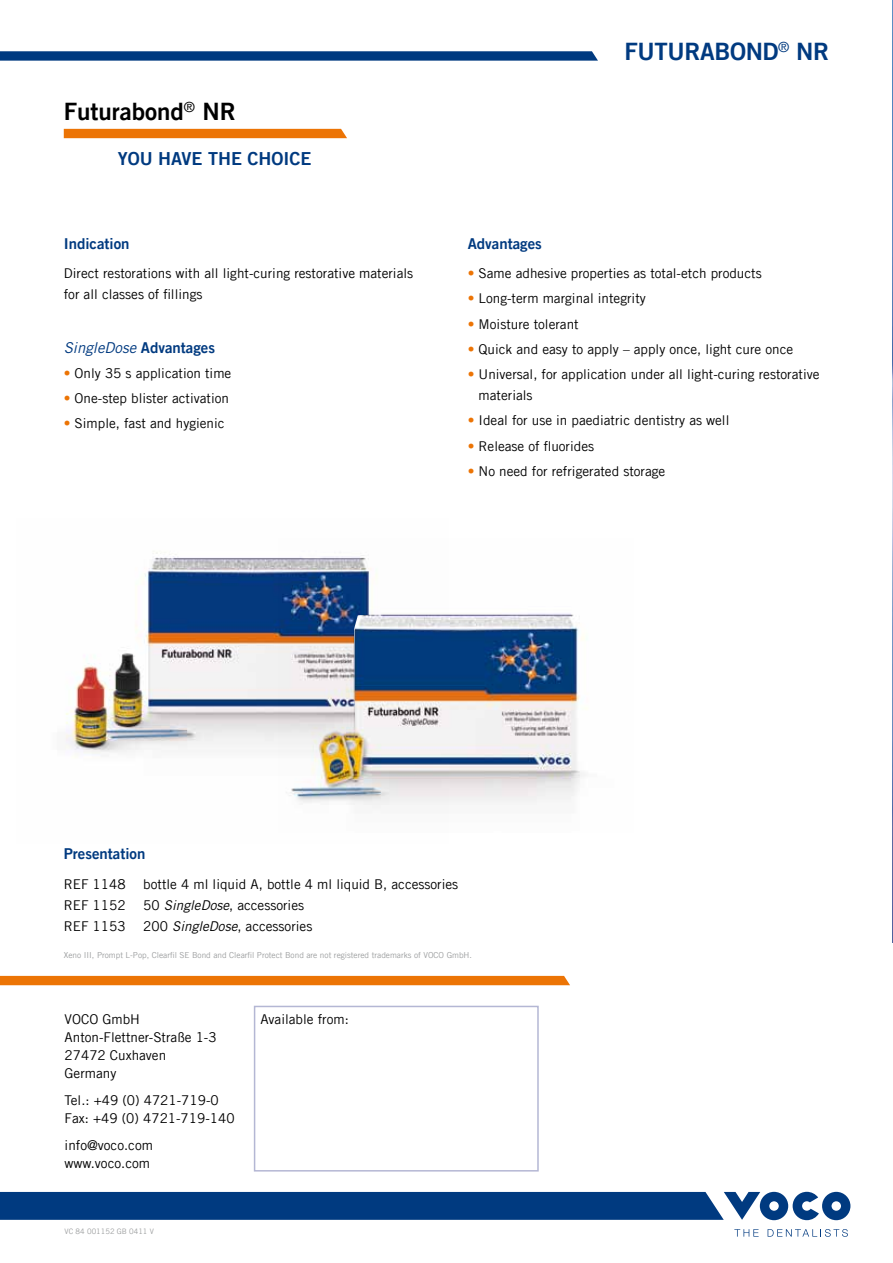
<style>
.page{position:relative;width:893px;height:1263px;background:#fff}
.page>*{position:absolute;margin:0;border:0;box-sizing:border-box;transform-origin:0 0}
.t1{font:24px "Trade Gothic LT Com Bd 2";letter-spacing:-.015em;color:#003a80}
.t2{font:24px "Trade Gothic LT Com Bd 2";color:#000}
.t3{font:18px "Trade Gothic LT Com Bd 2";color:#003a80}
.t4{font:15px "Trade Gothic LT Com Bd 2";color:#003a80}
.t5{font:italic 15px "Trade Gothic LT Com";color:#003a80}
.t6{font:13.5px/18px "Trade Gothic LT Com";color:#000}
.t7{font:8.25px "Trade Gothic LT Com";color:#9c9e9f}
.t8{font:7.5px "Trade Gothic LT Com";color:#9c9e9f}
.s1{font-family:"Trade Gothic LT Com Bd 2";font-style:normal}
.s2{color:#ec7405}
.s3{font-style:italic}
</style>
<div class="page">
<div style="left:0;top:976px;width:570px;height:9px;background:#ec7405"></div>
<div style="left:254px;top:1006px;width:285px;height:165px;border:2px solid #b4b7d4"></div>
<svg style="left:0;top:51px;width:598px;height:10px;background:#114788"></svg>
<img style="left:892px;top:0;width:1px;height:943px">
<svg style="left:0;top:1192px;width:850px;height:28px;background:#134989"></svg>
<svg style="left:734px;top:1229px;width:25px;height:7px"></svg>
<svg style="left:768px;top:1229px;width:80px;height:8px"></svg>
<img style="left:65px;top:551px;width:214px;height:203px">
<div style="left:64px;top:129px;width:283px;height:9px;background:#ec7405"></div>
<img style="left:279px;top:555px;width:309px;height:253px">
<h1 class="t2" style="left:64px;top:97px;width:155px">Futurabond<sup>®</sup> NR</h1>
<h2 class="t3" style="left:118px;top:147px;width:195px">You have the choice</h2>
<p class="t4" style="left:64px;top:234px;width:67px">I ndication</p>
<p class="t6" style="left:64px;top:263px;width:351px;line-height:21px">Direct restorations with all light-curing restorative materials for all classes of fillings</p>
<p class="t5" style="left:64px;top:338px;width:153px">SingleDose <span class="s1">Advantages</span></p>
<p class="t6" style="left:64px;top:364px;width:169px"><span class="s2">•</span> Only 35 s application time</p>
<p class="t6" style="left:64px;top:389px;width:167px"><span class="s2">•</span> One-step blister activation</p>
<p class="t6" style="left:64px;top:414px;width:162px"><span class="s2">•</span> Simple, fast and hygienic</p>
<h1 class="t1" style="left:624px;top:37px;width:188px">Futurabond<sup>®</sup> NR</h1>
<p class="t4" style="left:468px;top:234px;width:76px">Advantages</p>
<p class="t6" style="left:468px;top:264px;width:295px"><span class="s2">•</span> Same adhesive properties as total-etch products</p>
<p class="t6" style="left:468px;top:289px;width:180px"><span class="s2">•</span> Long-term marginal integrity</p>
<p class="t6" style="left:468px;top:315px;width:112px"><span class="s2">•</span> Moisture tolerant</p>
<p class="t6" style="left:468px;top:340px;width:327px"><span class="s2">•</span> Quick and easy to apply – apply once, light cure once</p>
<p class="t6" style="left:479px;top:364px;width:342px;line-height:21px;text-indent:-11px"><span class="s2">•</span> Universal, for application under all light-curing restorative materials</p>
<p class="t6" style="left:468px;top:411px;width:263px"><span class="s2">•</span> Ideal for use in paediatric dentistry as well</p>
<p class="t6" style="left:468px;top:437px;width:128px"><span class="s2">•</span> Release of fluorides</p>
<p class="t6" style="left:468px;top:462px;width:199px"><span class="s2">•</span> No need for refrigerated storage</p>
<p class="t4" style="left:64px;top:844px;width:83px">Presentation</p>
<p class="t6" style="left:64px;top:874px;width:63px">REF 1148</p>
<p class="t6" style="left:143px;top:874px;width:316px">bottle 4 ml liquid A, bottle 4 ml liquid B, accessories</p>
<p class="t6" style="left:64px;top:895px;width:63px">REF 1152</p>
<p class="t6" style="left:143px;top:895px;width:162px">50 <span class="s3">SingleDose</span>, accessories</p>
<p class="t6" style="left:64px;top:916px;width:63px">REF 1153</p>
<p class="t6" style="left:143px;top:916px;width:171px">200 <span class="s3">SingleDose</span>, accessories</p>
<p class="t7" style="left:64px;top:950px;width:410px">Xeno III, Prompt L-Pop, Clearfil SE Bond and Clearfil Protect Bond are not registered trademarks of VOCO GmbH.</p>
<p class="t6" style="left:65px;top:1009px;width:154px">VOCO GmbH<br>Anton-Flettner-Straße 1-3<br>27472 Cuxhaven<br>Germany</p>
<p class="t6" style="left:65px;top:1090px;width:172px">Tel.: +49 (0) 4721-719-0<br>Fax: +49 (0) 4721-719-140</p>
<p class="t6" style="left:65px;top:1135px;width:90px">info@voco.com www.voco.com</p>
<p class="t8" style="left:65px;top:1226px;width:91px">VC 84 001152 GB 0411 V</p>
<p class="t6" style="left:261px;top:1009px;width:90px">Available from:</p>
</div>
